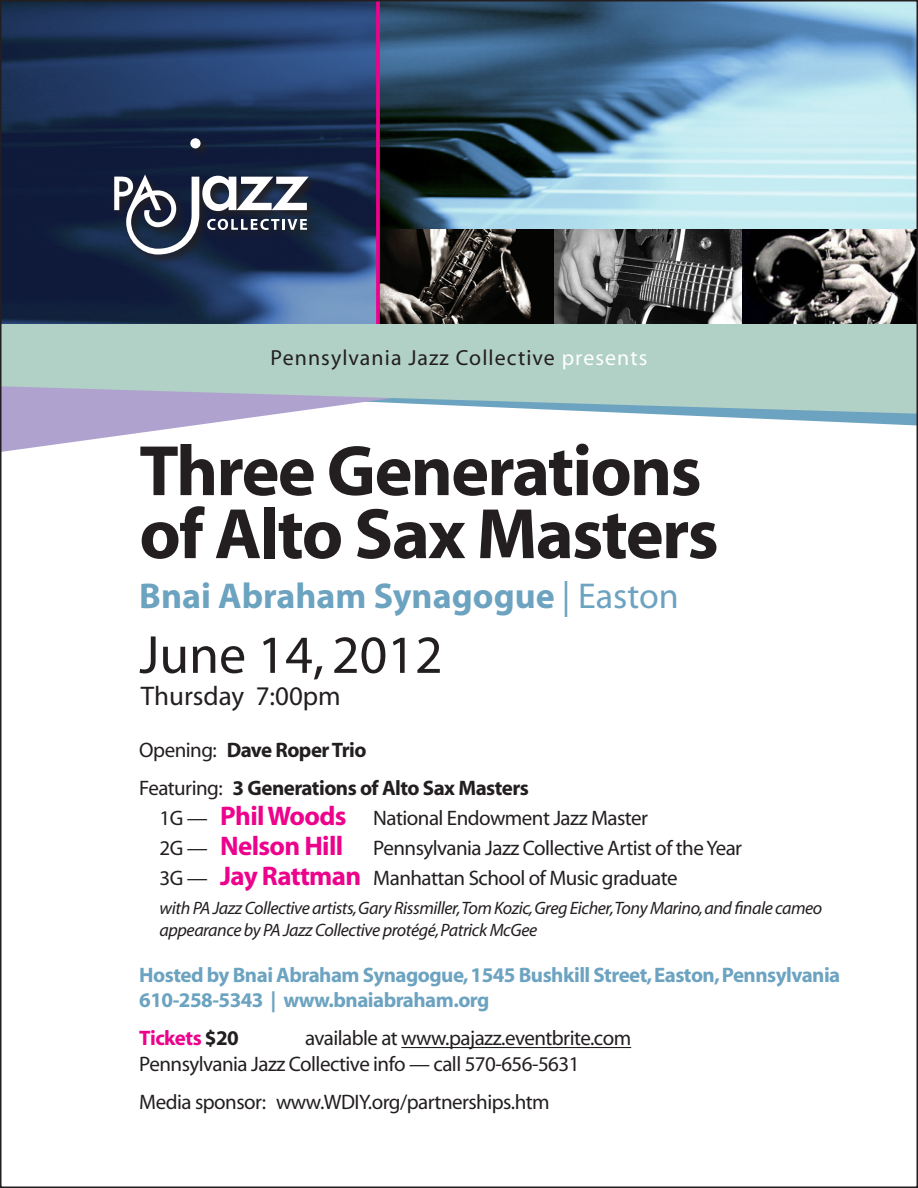
<style>
.page{position:relative;width:918px;height:1188px;background:#fff}
.page>*{position:absolute;margin:0;border:0;box-sizing:border-box;transform-origin:0 0}
.t1{font:700 72px/63px "Myriad";letter-spacing:-.025em;color:#231f20}
.t2{font:54px "Myriad";color:#231f20}
.t3{font:700 36px "Myriad";color:#6ca3c0}
.t4{font:27px "Myriad";color:#231f20}
.t5{font:21.9px "Myriad";letter-spacing:.05em;color:#231f20}
.t6{font:21px/30px "Myriad";letter-spacing:-.025em;color:#231f20}
.t7{font:700 21px/25.2px "Myriad";letter-spacing:-.025em;color:#6ca3c0}
.t8{font:700 21px "Myriad";letter-spacing:-.025em;color:#231f20}
.t9{font:700 21px "Myriad";letter-spacing:-.025em;color:#ed028c}
.t10{font:italic 18px/21.6px "Myriad";letter-spacing:-.025em;color:#231f20}
.s1{color:#fff}
.s2{font-weight:400}
.s3{font-weight:700;font-size:27px;color:#ed028c}
.s4{color:#231f20}
</style>
<div class="page">
<img style="left:380px;top:3px;width:535px;height:227px">
<svg style="left:3px;top:3px;width:373px;height:321px"></svg>
<img style="left:380px;top:230px;width:535px;height:94px">
<svg style="left:3px;top:414px;width:912px;height:38px"></svg>
<svg style="left:3px;top:324px;width:912px;height:90px;fill:#b1d0c6"></svg>
<hr style="left:401px;top:1047px;width:230px;height:1px;background:#231f20">
<svg style="left:376px;top:3px;width:4px;height:321px"></svg>
<svg style="left:112px;top:136px;width:207px;height:130px;fill:#101c3b"></svg>
<svg style="left:114px;top:174px;width:195px;height:81px"></svg>
<div style="left:190px;top:138px;width:11px;height:10px;background:#fff;border-radius:50%"></div>
<p class="t5" style="left:271px;top:347px;width:378px">Pennsylvania Jazz Collective <span class="s1">presents</span></p>
<p class="t1" style="left:139px;top:442px;width:581px">Three Generations of Alto Sax Masters</p>
<p class="t3" style="left:139px;top:577px;width:541px">Bnai Abraham Synagogue <span class="s2">| Easton</span></p>
<p class="t2" style="left:139px;top:628px;width:305px">June 14, 2012</p>
<p class="t4" style="left:141px;top:683px;width:201px">Thursday 7:00pm</p>
<p class="t8" style="left:139px;top:739px;width:229px"><span class="s2">Opening:</span> Dave Roper Trio</p>
<p class="t8" style="left:139px;top:777px;width:391px"><span class="s2">Featuring:</span> 3 Generations of Alto Sax Masters</p>
<p class="t6" style="left:160px;top:804px;width:584px">1G — <span class="s3">Phil Woods</span> National Endowment Jazz Master<br>2G — <span class="s3">Nelson Hill</span> Pennsylvania Jazz Collective Artist of the Year<br>3G — <span class="s3">Jay Rattman</span> Manhattan School of Music graduate</p>
<p class="t10" style="left:160px;top:898px;width:664px">with PA Jazz Collective artists, Gary Rissmiller,Tom Kozic, Greg Eicher,Tony Marino, and finale cameo appearance by PA Jazz Collective protégé, Patrick McGee</p>
<p class="t7" style="left:139px;top:963px;width:703px">Hosted by Bnai Abraham Synagogue, 1545 Bushkill Street, Easton, Pennsylvania<br>610-258-5343 | www.bnaiabraham.org</p>
<p class="t9" style="left:139px;top:1028px;width:101px">Tickets <span class="s4">$20</span></p>
<p class="t6" style="left:139px;top:1027px;width:493px;line-height:25.2px;text-indent:166px">available at www.pajazz.eventbrite.com<br>Pennsylvania Jazz Collective info — call 570-656-5631</p>
<p class="t6" style="left:139px;top:1088px;width:412px">Media sponsor: www.WDIY.org/partnerships.htm</p>
</div>
